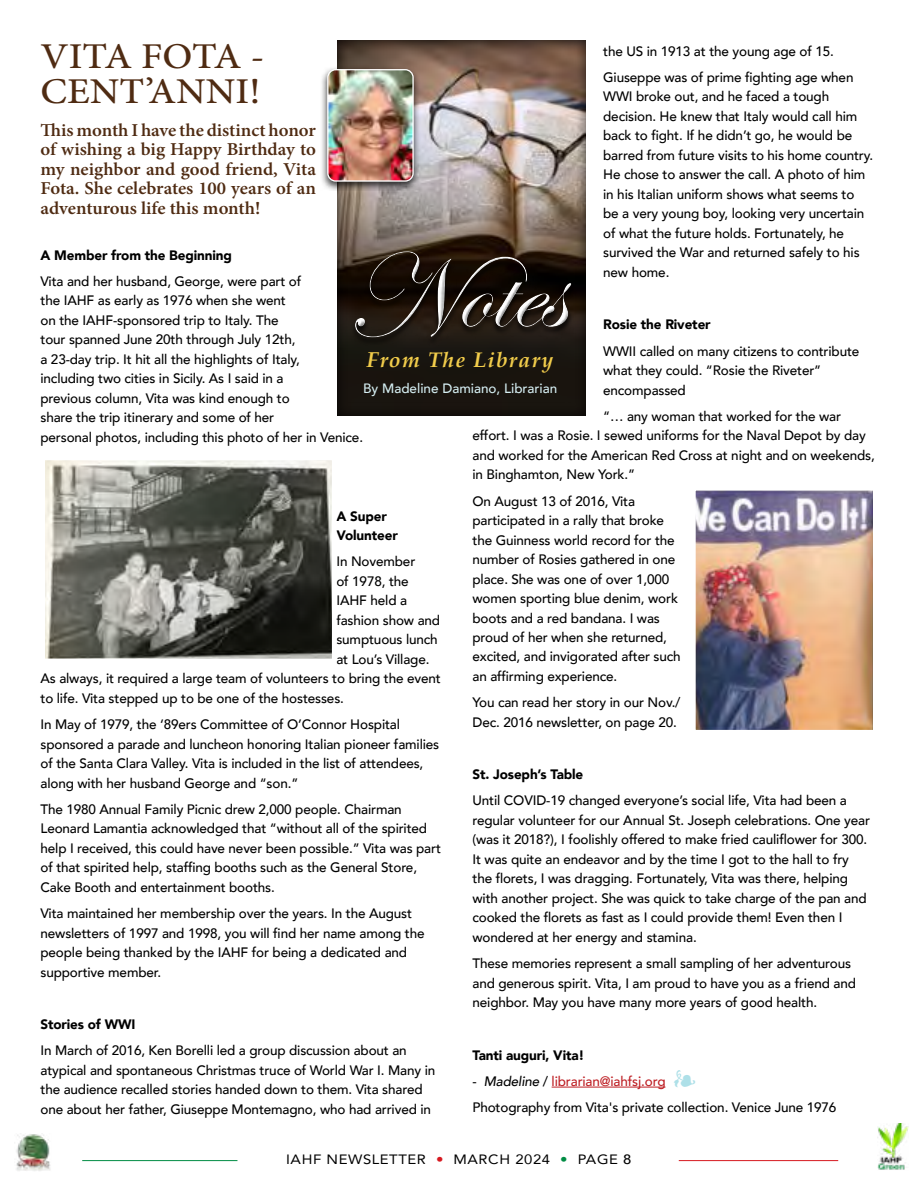
<style>
.page{position:relative;width:918px;height:1188px;background:#fff}
.page>*{position:absolute;margin:0;border:0;box-sizing:border-box;transform-origin:0 0}
.t1{font:120.75px "Edwardian Script ITC";color:#fff}
.t2{font:500 36.3px/34.5px "Minion Pro";color:#4f2b12;scale:1.1 1}
.t3{font:italic 700 21.45px "Palatino";letter-spacing:.06em;color:#f1cc4b}
.t4{font:600 18.15px/19.5px "Minion Pro";color:#4f2b12;text-align:justify;scale:1.04 1}
.t5{font:500 13.65px/19.5px "Avenir";letter-spacing:-.01em;color:#000}
.t6{font:900 13.65px/19.5px "Avenir";letter-spacing:-.01em;color:#000}
.t7{font:13.5px "Avenir";letter-spacing:.04em;color:#000;scale:1.1 1}
.t8{font:500 13.5px "Avenir";color:#d5eef2}
.s1{font-style:italic}
.s2{color:#be1f24}
.s3{font-family:"Minion Pro";font-weight:700;font-size:22.65px;color:#aee0e8}
.s4{color:#d71920}
.s5{color:#008c44}
.s6{font-weight:500}
</style>
<div class="page">
<hr style="left:552px;top:1087px;width:113px;height:1px;background:#be1f24">
<div style="left:325px;top:31px;width:274px;height:387px;background:#000;opacity:.75"></div>
<div style="left:343px;top:240px;width:240px;height:101px;background:#fff;opacity:.75"></div>
<div style="left:343px;top:247px;width:240px;height:101px;background:#000;opacity:.55"></div>
<div style="left:320px;top:65px;width:100px;height:126px;background:#000;opacity:.75"></div>
<img style="left:328px;top:70px;width:85px;height:111px">
<div style="left:327px;top:69px;width:87px;height:113px;border:1px solid #fff;border-radius:8px"></div>
<img style="left:45px;top:461px;width:286px;height:197px">
<div style="left:40px;top:456px;width:296px;height:207px;border:4px solid #fff"></div>
<img style="left:696px;top:491px;width:177px;height:238px">
<div style="left:691px;top:486px;width:187px;height:248px;border:4px solid #fff"></div>
<img style="left:877px;top:1124px;width:32px;height:46px">
<hr style="left:82px;top:1160px;width:155px;height:1px;background:#008c44">
<hr style="left:679px;top:1160px;width:159px;height:1px;background:#d71920">
<img style="left:16px;top:1134px;width:35px;height:37px">
<h2 class="t2" style="left:40px;top:39px;width:205px">VITA FOTA -<br>CENT’ANNI!</h2>
<h3 class="t4" style="left:40px;top:120px;width:266px">This month I have the distinct honor of wishing a big Happy Birthday to my neighbor and good friend, Vita Fota. She celebrates 100 years of an adventurous life this month!</h3>
<p class="t6" style="left:40px;top:245px;width:193px">A Member from the Beginning</p>
<p class="t5" style="left:40px;top:271px;width:324px">Vita and her husband, George, were part of<br>the IAHF as early as 1976 when she went<br>on the IAHF-sponsored trip to Italy. The<br>tour spanned June 20th through July 12th,<br>a 23-day trip. It hit all the highlights of Italy,<br>including two cities in Sicily. As I said in a<br>previous column, Vita was kind enough to<br>share the trip itinerary and some of her<br>personal photos, including this photo of her in Venice.</p>
<p class="t5" style="left:603px;top:37px;width:252px;line-height:26.2px">the US in 1913 at the young age of 15.<br>Giuseppe was of prime fighting age when</p>
<p class="t5" style="left:603px;top:86px;width:272px">WWI broke out, and he faced a tough decision. He knew that Italy would call him back to fight. If he didn’t go, he would be barred from future visits to his home country.<br>He chose to answer the call. A photo of him in his Italian uniform shows what seems to be a very young boy, looking very uncertain of what the future holds. Fortunately, he survived the War and returned safely to his new home.</p>
<h1 class="t1" style="left:345px;top:223px;width:221px">Notes</h1>
<p class="t6" style="left:603px;top:314px;width:109px">Rosie the Riveter</p>
<p class="t5" style="left:603px;top:340px;width:258px">WWII called on many citizens to contribute what they could. “Rosie the Riveter” encompassed</p>
<p class="t5" style="left:473px;top:406px;width:404px;text-indent:131px">“… any woman that worked for the war effort. I was a Rosie. I sewed uniforms for the Naval Depot by day and worked for the American Red Cross at night and on weekends, in Binghamton, New York.”</p>
<p class="t5" style="left:473px;top:490px;width:210px">On August 13 of 2016, Vita participated in a rally that broke the Guinness world record for the number of Rosies gathered in one place. She was one of over 1,000 women sporting blue denim, work boots and a red bandana. I was proud of her when she returned, excited, and invigorated after such an affirming experience.</p>
<p class="t5" style="left:473px;top:692px;width:210px">You can read her story in our Nov./<br>Dec. 2016 newsletter, on page 20.</p>
<p class="t6" style="left:473px;top:764px;width:112px">St. Joseph’s Table</p>
<p class="t5" style="left:473px;top:790px;width:399px">Until COVID-19 changed everyone’s social life, Vita had been a regular volunteer for our Annual St. Joseph celebrations. One year (was it 2018?), I foolishly offered to make fried cauliflower for 300.<br>It was quite an endeavor and by the time I got to the hall to fry the florets, I was dragging. Fortunately, Vita was there, helping with another project. She was quick to take charge of the pan and cooked the florets as fast as I could provide them! Even then I wondered at her energy and stamina.</p>
<p class="t5" style="left:473px;top:953px;width:385px">These memories represent a small sampling of her adventurous and generous spirit. Vita, I am proud to have you as a friend and neighbor. May you have many more years of good health.</p>
<p class="t6" style="left:473px;top:1045px;width:114px">Tanti auguri, Vita!</p>
<p class="t5" style="left:473px;top:1067px;width:365px;line-height:26.4px">- <span class="s1">Madeline</span> / <span class="s2">librarian@iahfsj.org</span> <span class="s3">❧<br></span>Photography from Vita's private collection. Venice June 1976</p>
<h3 class="t3" style="left:366px;top:342px;width:188px">From The Library</h3>
<p class="t8" style="left:363px;top:376px;width:196px">By Madeline Damiano, Librarian</p>
<p class="t6" style="left:336px;top:506px;width:63px">A Super<br>Volunteer</p>
<p class="t5" style="left:336px;top:551px;width:80px">In November</p>
<p class="t5" style="left:336px;top:571px;width:74px">of 1978, the</p>
<p class="t5" style="left:336px;top:590px;width:72px">IAHF held a</p>
<p class="t5" style="left:336px;top:610px;width:105px">fashion show and</p>
<p class="t5" style="left:336px;top:629px;width:103px">sumptuous lunch</p>
<p class="t5" style="left:336px;top:649px;width:95px">at Lou’s Village.</p>
<p class="t5" style="left:40px;top:668px;width:402px">As always, it required a large team of volunteers to bring the event</p>
<p class="t5" style="left:40px;top:688px;width:305px">to life. Vita stepped up to be one of the hostesses.</p>
<p class="t5" style="left:40px;top:714px;width:400px">In May of 1979, the ‘89ers Committee of O’Connor Hospital sponsored a parade and luncheon honoring Italian pioneer families of the Santa Clara Valley. Vita is included in the list of attendees, along with her husband George and “son.”</p>
<p class="t5" style="left:40px;top:799px;width:402px">The 1980 Annual Family Picnic drew 2,000 people. Chairman Leonard Lamantia acknowledged that “without all of the spirited help I received, this could have never been possible.” Vita was part of that spirited help, staffing booths such as the General Store, Cake Booth and entertainment booths.</p>
<p class="t5" style="left:40px;top:903px;width:386px">Vita maintained her membership over the years. In the August newsletters of 1997 and 1998, you will find her name among the people being thanked by the IAHF for being a dedicated and supportive member.</p>
<p class="t6" style="left:40px;top:1014px;width:96px">Stories of WWI</p>
<p class="t5" style="left:40px;top:1040px;width:396px">In March of 2016, Ken Borelli led a group discussion about an atypical and spontaneous Christmas truce of World War I. Many in the audience recalled stories handed down to them. Vita shared one about her father, Giuseppe Montemagno, who had arrived in</p>
<p class="t7" style="left:286px;top:1149px;width:315px">IAHF NEWSLETTER <span class="s4">•</span> MARCH 2024 <span class="s5">•</span> PAGE <span class="s6">8</span></p>
</div>
